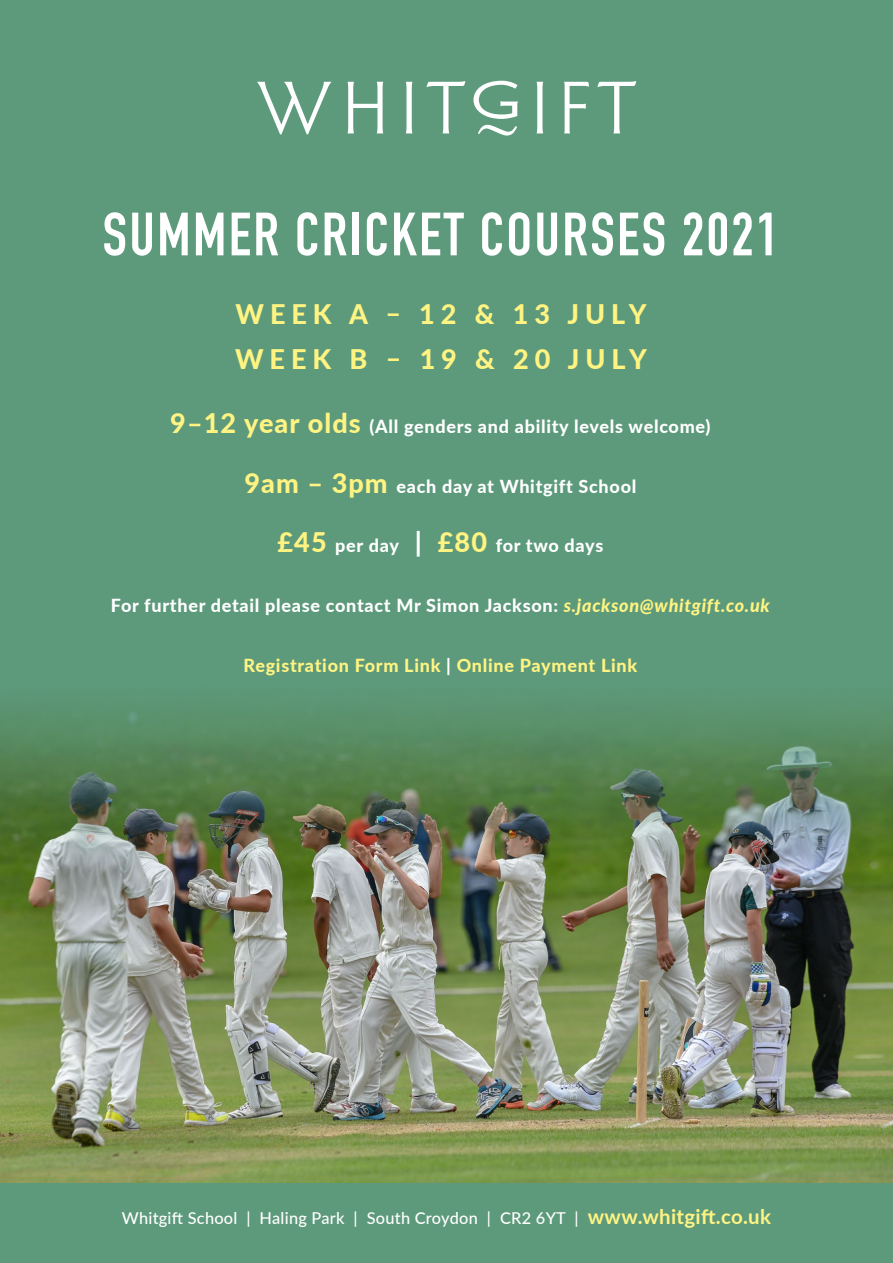
<style>
.page{position:relative;width:893px;height:1263px;background:#5d9a7c}
.page>*{position:absolute;margin:0;border:0;box-sizing:border-box;transform-origin:0 0}
.t1{font:700 60px "DIN Condensed";letter-spacing:.04em;color:#fff}
.t2{font:800 27px/45px "Lato";letter-spacing:.22em;color:#fff482}
.t3{font:800 18px "Lato";letter-spacing:.04em;color:#fff}
.t4{font:800 18px "Lato";letter-spacing:.04em;color:#fff482}
.t5{font:500 16.35px "Lato";letter-spacing:.015em;color:#fff}
.s1{font-size:27px;color:#fff482}
.s2{font-size:27px}
.s3{font-style:italic;color:#fff482}
.s4{color:#fff}
.s5{font-weight:700;font-size:20.4px;color:#fff482}
</style>
<div class="page">
<img style="left:0;top:706px;width:893px;height:476px">
<svg style="left:257px;top:82px;width:75px;height:52px"></svg>
<svg style="left:347px;top:82px;width:36px;height:51px"></svg>
<svg style="left:406px;top:82px;width:6px;height:51px"></svg>
<svg style="left:426px;top:81px;width:39px;height:52px"></svg>
<svg style="left:536px;top:82px;width:7px;height:51px"></svg>
<svg style="left:564px;top:82px;width:25px;height:51px"></svg>
<svg style="left:597px;top:81px;width:39px;height:52px"></svg>
<svg style="left:473px;top:81px;width:45px;height:55px"></svg>
<h1 class="t1" style="left:103px;top:194px;width:677px">SUMMER CRICKET COURSES 2021</h1>
<h2 class="t2" style="left:235px;top:291px;width:413px">WEEK A – 12 &amp; 13 JULY<br>WEEK B – 19 &amp; 20 JULY</h2>
<p class="t3" style="left:170px;top:413px;width:542px"><span class="s1">9–12 year olds</span> (All genders and ability levels welcome)</p>
<p class="t3" style="left:245px;top:473px;width:393px"><span class="s1">9am – 3pm</span> each day at Whitgift School</p>
<p class="t3" style="left:278px;top:532px;width:327px"><span class="s1">£45</span> per day <span class="s2">|</span> <span class="s1">£80</span> for two days</p>
<p class="t3" style="left:111px;top:592px;width:660px">For further detail please contact Mr Simon Jackson: <span class="s3">s.jackson@whitgift.co.uk</span></p>
<p class="t4" style="left:244px;top:652px;width:395px">Registration Form Link <span class="s4">|</span> Online Payment Link</p>
<p class="t5" style="left:122px;top:1206px;width:651px">Whitgift School | Haling Park | South Croydon | CR2 6YT | <span class="s5">www.whitgift.co.uk</span></p>
</div>
